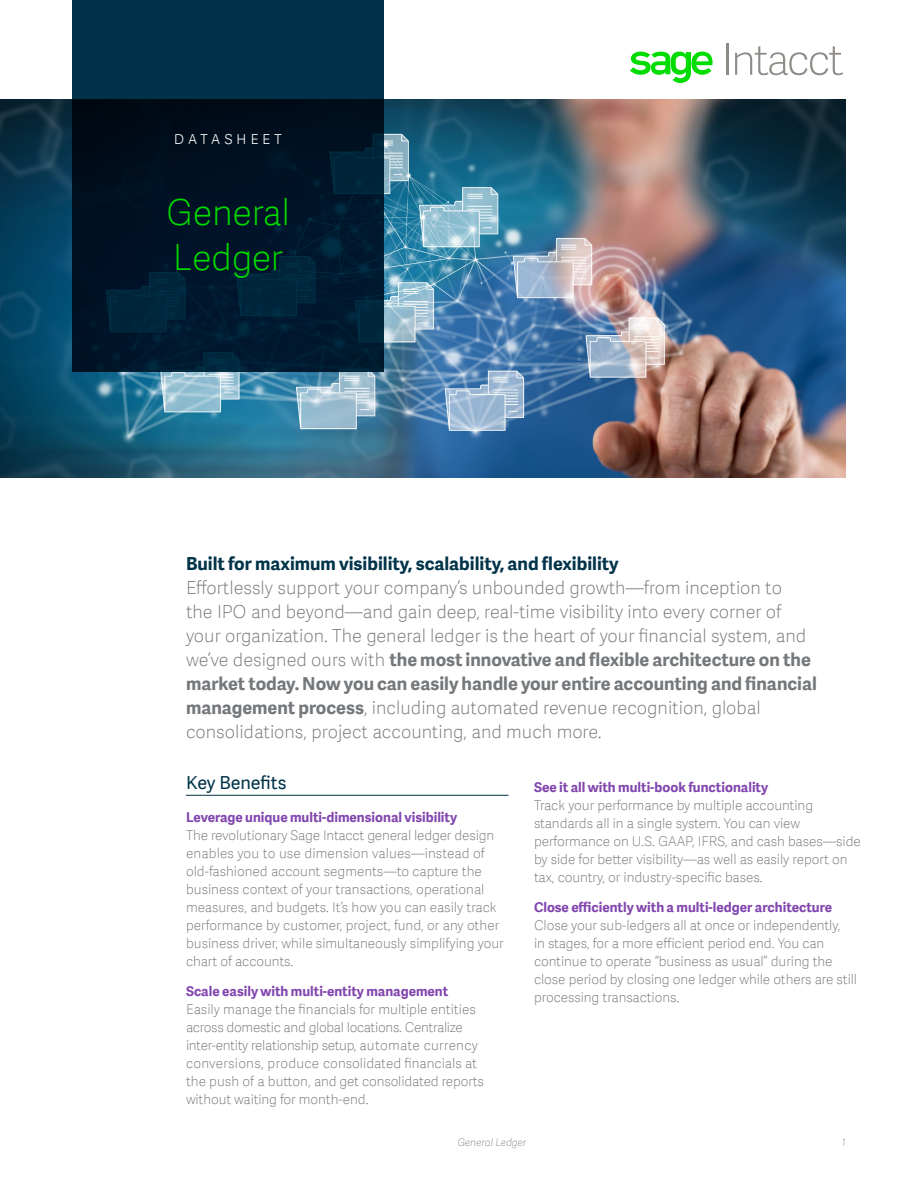
<style>
.page{position:relative;width:918px;height:1188px;background:#fff}
.page>*{position:absolute;margin:0;border:0;box-sizing:border-box;transform-origin:0 0}
.Boxed_Header__Short{font:36px/45px "Adelle Sans SAGE Th";letter-spacing:-.01em;color:#00dc00}
.Intro_Bold_SubHead_1{font:18px/24px "Adelle Sans SAGE Th";color:#75787b}
.Intro_Bold_SubHead_1-2{font:700 18px "Adelle Sans SAGE";color:#003349}
.Intro_SubHead_2{font:18px "Adelle Sans SAGE";color:#003349}
.Boxed_Title___Short{font:18px "Adelle Sans SAGE Th";letter-spacing:.195em;color:#fff}
.Body_Copy{font:13.5px/18px "Adelle Sans SAGE Th";letter-spacing:-.005em;color:#75787b}
.Body_Bold_SubHead_2{font:700 13.5px "Adelle Sans SAGE";color:#8246af}
.t1{font:italic 10.5px "Adelle Sans SAGE Th";letter-spacing:-.005em;color:#888b8d}
.s1{font-family:"Adelle Sans SAGE";font-weight:700}
</style>
<div class="page">
<img style="left:0;top:100px;width:846px;height:378px">
<svg style="left:72px;top:0;width:312px;height:372px;background:#001d31"></svg>
<hr style="left:186px;top:795px;width:322px;height:1px;background:#003349">
<svg style="left:630px;top:52px;width:83px;height:31px"></svg>
<hr style="left:726px;top:44px;width:2px;height:31px;background:#8e8a86">
<svg style="left:735px;top:46px;width:108px;height:30px"></svg>
<p class="Boxed_Title___Short" style="left:174px;top:125px;width:110px">Datasheet</p>
<p class="Boxed_Header__Short" style="left:166px;top:189px;width:125px">General<br>Ledger</p>
<p class="Intro_Bold_SubHead_1-2" style="left:186px;top:550px;width:434px">Built for maximum visibility, scalability, and flexibility</p>
<p class="Intro_Bold_SubHead_1" style="left:186px;top:575px;width:632px">Effortlessly support your company’s unbounded growth—from inception to<br>the IPO and beyond—and gain deep, real-time visibility into every corner of your organization. The general ledger is the heart of your financial system, and we’ve designed ours with <span class="s1">the most innovative and flexible architecture on the market today. Now you can easily handle your entire accounting and financial management process</span>, including automated revenue recognition, global consolidations, project accounting, and much more.</p>
<p class="Body_Bold_SubHead_2" style="left:534px;top:777px;width:236px">See it all with multi-book functionality</p>
<p class="Body_Copy" style="left:534px;top:796px;width:328px">Track your performance by multiple accounting standards all in a single system. You can view performance on U.S. GAAP, IFRS, and cash bases—side by side for better visibility—as well as easily report on tax, country, or industry-specific bases.</p>
<p class="Body_Bold_SubHead_2" style="left:534px;top:897px;width:300px">Close efficiently with a multi-ledger architecture</p>
<p class="Body_Copy" style="left:534px;top:916px;width:325px">Close your sub-ledgers all at once or independently,<br>in stages, for a more efficient period end. You can continue to operate “business as usual” during the close period by closing one ledger while others are still processing transactions.</p>
<p class="Intro_SubHead_2" style="left:186px;top:770px;width:102px">Key Benefits</p>
<p class="Body_Bold_SubHead_2" style="left:186px;top:807px;width:273px">Leverage unique multi-dimensional visibility</p>
<p class="Body_Copy" style="left:186px;top:826px;width:319px">The revolutionary Sage Intacct general ledger design enables you to use dimension values—instead of old-fashioned account segments—to capture the business context of your transactions, operational measures, and budgets. It’s how you can easily track performance by customer, project, fund, or any other business driver, while simultaneously simplifying your chart of accounts.</p>
<p class="Body_Bold_SubHead_2" style="left:186px;top:981px;width:264px">Scale easily with multi-entity management</p>
<p class="Body_Copy" style="left:186px;top:1000px;width:300px">Easily manage the financials for multiple entities across domestic and global locations. Centralize inter-entity relationship setup, automate currency conversions, produce consolidated financials at the push of a button, and get consolidated reports without waiting for month-end.</p>
<p class="t1" style="left:458px;top:1135px;width:70px">General Ledger</p>
<p class="t1" style="left:842px;top:1135px;width:6px">1</p>
</div>
